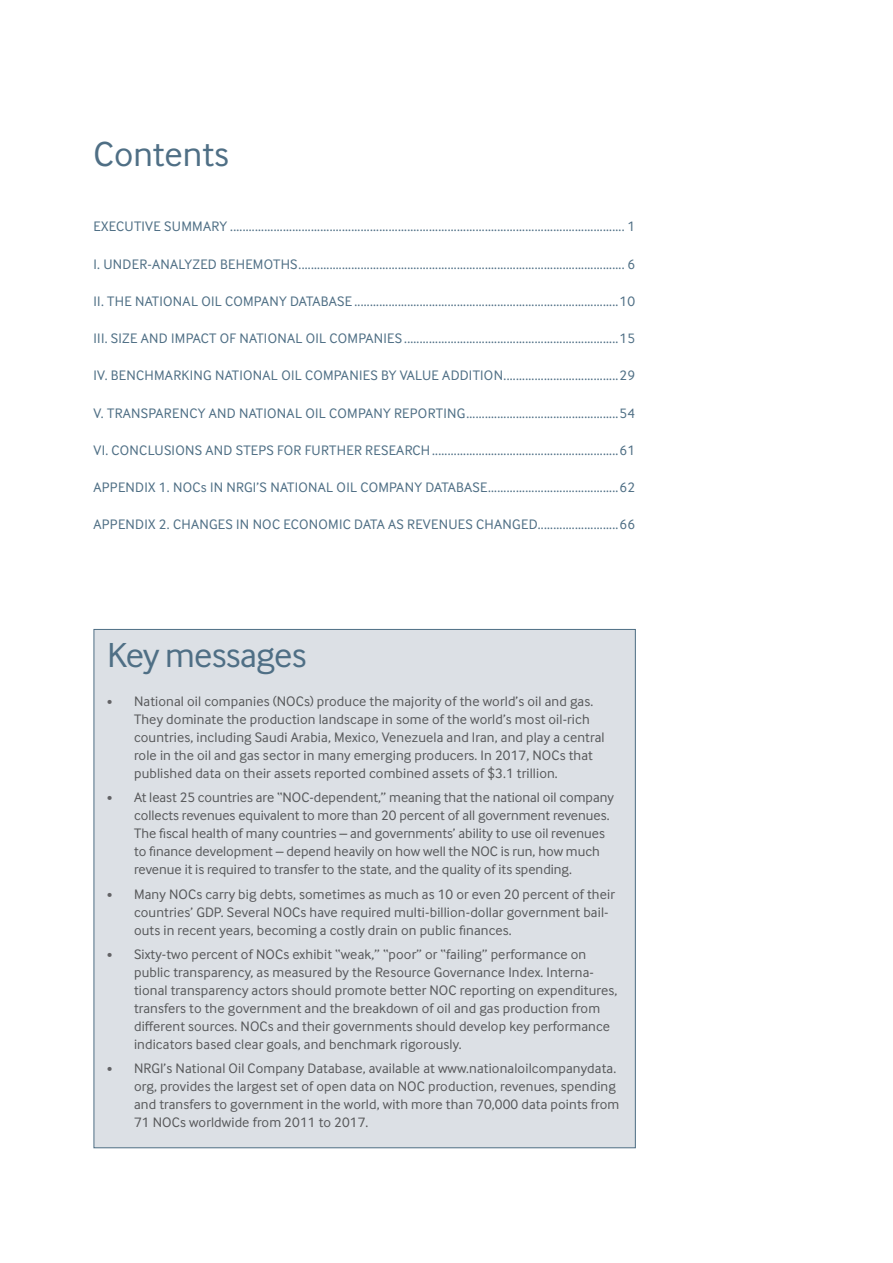
<style>
.page{position:relative;width:893px;height:1263px;background:#fff}
.page>*{position:absolute;margin:0;border:0;box-sizing:border-box;transform-origin:0 0}
.t1{font:36px "Inter Face";letter-spacing:-.02em;color:#4f6f85}
.t2{font:36px "Inter Face";color:#4f6f85}
.t3{font:14.25px/18px "Inter Face";letter-spacing:.01em;color:#57585a}
.t4{font:14.25px "Inter Face";letter-spacing:.02em;color:#4f6f85}
.s1{font-size:10.5px;color:#636366}
</style>
<div class="page">
<div style="left:94px;top:629px;width:541px;height:519px;background:#dce0e5"></div>
<h1 class="t2" style="left:94px;top:134px;width:137px">Contents</h1>
<p class="t4" style="left:94px;top:218px;width:543px">EXECUTIVE SUMMARY ............................................................................................................................... 1</p>
<p class="t4" style="left:94px;top:256px;width:543px">I. UNDER-ANALYZED BEHEMOTHS......................................................................................................... 6</p>
<p class="t4" style="left:94px;top:293px;width:543px">II. THE NATIONAL OIL COMPANY DATABASE .....................................................................................10</p>
<p class="t4" style="left:94px;top:330px;width:543px">III. SIZE AND IMPACT OF NATIONAL OIL COMPANIES .....................................................................15</p>
<p class="t4" style="left:94px;top:367px;width:543px">IV. BENCHMARKING NATIONAL OIL COMPANIES BY VALUE ADDITION.....................................29</p>
<p class="t4" style="left:94px;top:405px;width:543px">V. TRANSPARENCY AND NATIONAL OIL COMPANY REPORTING.................................................54</p>
<p class="t4" style="left:94px;top:442px;width:543px">VI. CONCLUSIONS AND STEPS FOR FURTHER RESEARCH............................................................61</p>
<p class="t4" style="left:94px;top:479px;width:543px">APPENDIX 1. NOCs IN NRGI’S NATIONAL OIL COMPANY DATABASE..........................................62</p>
<p class="t4" style="left:94px;top:517px;width:543px">APPENDIX 2. CHANGES IN NOC ECONOMIC DATA AS REVENUES CHANGED..........................66</p>
<h1 class="t1" style="left:107px;top:634px;width:201px">Key messages</h1>
<p class="t3" style="left:134px;top:692px;width:472px;text-indent:-27px"><span class="s1">•</span> National oil companies (NOCs) produce the majority of the world’s oil and gas.<br>They dominate the production landscape in some of the world’s most oil-rich countries, including Saudi Arabia, Mexico, Venezuela and Iran, and play a central role in the oil and gas sector in many emerging producers. In 2017, NOCs that published data on their assets reported combined assets of $3.1 trillion.</p>
<p class="t3" style="left:134px;top:788px;width:481px;text-indent:-27px"><span class="s1">•</span> At least 25 countries are “NOC-dependent,” meaning that the national oil company collects revenues equivalent to more than 20 percent of all government revenues.<br>The fiscal health of many countries – and governments’ ability to use oil revenues to finance development – depend heavily on how well the NOC is run, how much revenue it is required to transfer to the state, and the quality of its spending.</p>
<p class="t3" style="left:134px;top:885px;width:482px;text-indent:-27px"><span class="s1">•</span> Many NOCs carry big debts, sometimes as much as 10 or even 20 percent of their countries’ GDP. Several NOCs have required multi-billion-dollar government bail&shy;outs in recent years, becoming a costly drain on public finances.</p>
<p class="t3" style="left:134px;top:945px;width:485px;text-indent:-27px"><span class="s1">•</span> Sixty-two percent of NOCs exhibit “weak,” “poor” or “failing” performance on public transparency, as measured by the Resource Governance Index. Interna&shy;tional transparency actors should promote better NOC reporting on expenditures, transfers to the government and the breakdown of oil and gas production from different sources. NOCs and their governments should develop key performance indicators based clear goals, and benchmark rigorously.</p>
<p class="t3" style="left:134px;top:1059px;width:487px;text-indent:-27px"><span class="s1">•</span> NRGI’s National Oil Company Database, available at www.nationaloilcompanydata. org, provides the largest set of open data on NOC production, revenues, spending and transfers to government in the world, with more than 70,000 data points from 71 NOCs worldwide from 2011 to 2017.</p>
</div>
